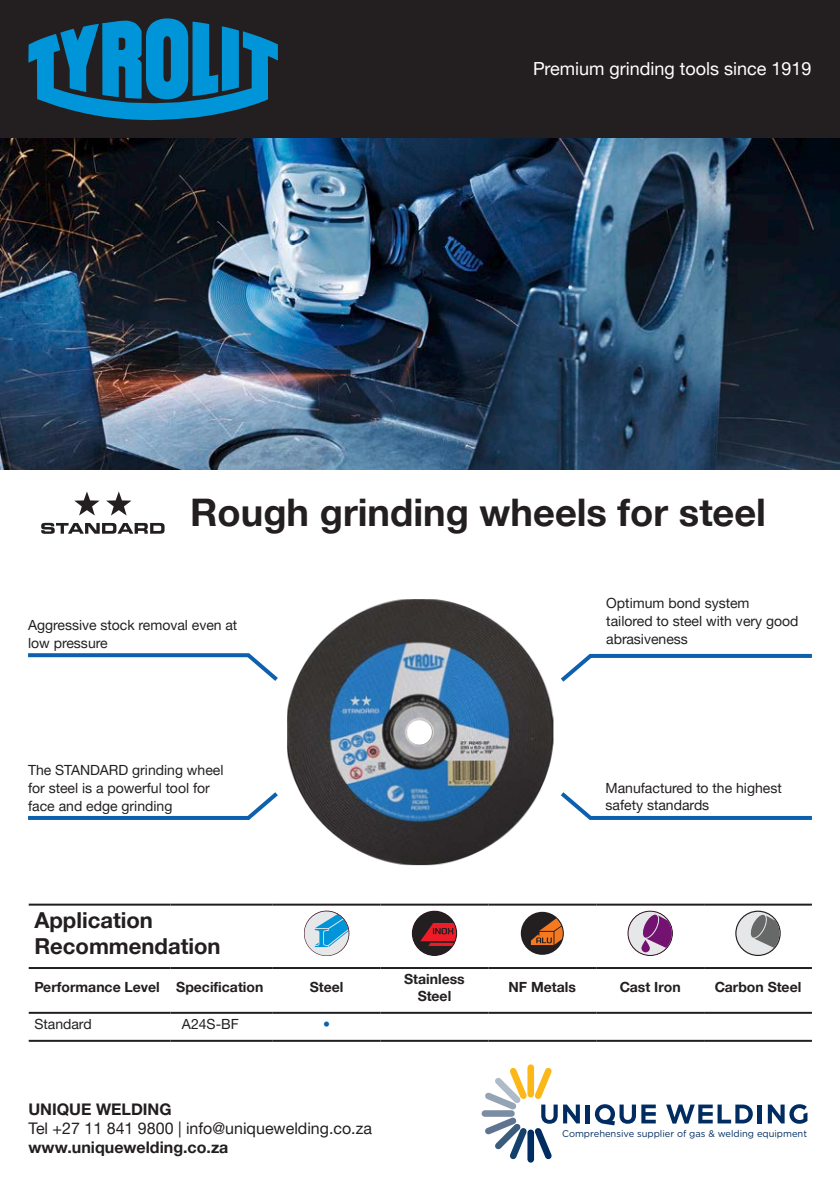
<style>
.page{position:relative;width:840px;height:1191px;background:#fff}
.page>*{position:absolute;margin:0;border:0;box-sizing:border-box;transform-origin:0 0}
.Table_Headline{font:700 38px "Helvetica Neue LTW1 G";color:#231f20}
.t1{font:700 22px/26.4px "Helvetica Neue LTW1 G";color:#231f20}
.t2{font:18px "Helvetica Neue LTW1 G";color:#fff}
.BodyType{font:16px/19.2px "Helvetica Neue LTW1 G";color:#231f20}
.Table_BodyType_Bold{font:14px/18px "Helvetica Neue LTW1 G";color:#231f20}
.Table_BodyType{font:700 14px/16.8px "Helvetica Neue LTW1 G";color:#231f20;text-align:center}
.Table_BodyType-2{font:14px "Helvetica Neue LTW1 G";color:#231f20}
.Table_BodyType-3{font:14px "Helvetica Neue LTW1 G";color:#0d60ae}
.t3{font:9.6px "Gotham Rounded";color:#002c62}
.s1{font-weight:700}
</style>
<div class="page">
<img style="left:0;top:137px;width:839px;height:332px">
<hr style="left:29px;top:903px;width:141px;height:2px;background:#231f20">
<hr style="left:170px;top:903px;width:102px;height:2px;background:#231f20">
<hr style="left:272px;top:903px;width:108px;height:2px;background:#231f20">
<hr style="left:380px;top:903px;width:108px;height:2px;background:#231f20">
<hr style="left:488px;top:903px;width:108px;height:2px;background:#231f20">
<hr style="left:596px;top:903px;width:107px;height:2px;background:#231f20">
<hr style="left:703px;top:903px;width:108px;height:2px;background:#231f20">
<hr style="left:29px;top:967px;width:141px;height:2px;background:#231f20">
<hr style="left:170px;top:967px;width:102px;height:2px;background:#231f20">
<hr style="left:272px;top:967px;width:108px;height:2px;background:#231f20">
<hr style="left:380px;top:967px;width:108px;height:2px;background:#231f20">
<hr style="left:488px;top:967px;width:108px;height:2px;background:#231f20">
<hr style="left:596px;top:967px;width:107px;height:2px;background:#231f20">
<hr style="left:703px;top:967px;width:108px;height:2px;background:#231f20">
<hr style="left:29px;top:1011px;width:141px;height:2px;background:#231f20">
<hr style="left:170px;top:1011px;width:102px;height:2px;background:#231f20">
<hr style="left:272px;top:1011px;width:108px;height:2px;background:#231f20">
<hr style="left:380px;top:1011px;width:108px;height:2px;background:#231f20">
<hr style="left:488px;top:1011px;width:108px;height:2px;background:#231f20">
<hr style="left:596px;top:1011px;width:107px;height:2px;background:#231f20">
<hr style="left:703px;top:1011px;width:108px;height:2px;background:#231f20">
<hr style="left:29px;top:1039px;width:141px;height:2px;background:#231f20">
<hr style="left:170px;top:1039px;width:102px;height:2px;background:#231f20">
<hr style="left:272px;top:1039px;width:108px;height:2px;background:#231f20">
<hr style="left:380px;top:1039px;width:108px;height:2px;background:#231f20">
<hr style="left:488px;top:1039px;width:108px;height:2px;background:#231f20">
<hr style="left:596px;top:1039px;width:107px;height:2px;background:#231f20">
<hr style="left:703px;top:1039px;width:108px;height:2px;background:#231f20">
<svg style="left:304px;top:910px;width:45px;height:46px"></svg>
<div style="left:411px;top:910px;width:46px;height:46px;background:#231f20;border-radius:50%"></div>
<svg style="left:420px;top:923px;width:36px;height:23px"></svg>
<div style="left:520px;top:911px;width:43px;height:43px;background:#231f20;border-radius:50%"></div>
<svg style="left:530px;top:918px;width:32px;height:27px"></svg>
<svg style="left:627px;top:910px;width:45px;height:46px"></svg>
<svg style="left:735px;top:910px;width:45px;height:46px"></svg>
<img style="left:287px;top:599px;width:266px;height:266px">
<svg style="left:28px;top:792px;width:250px;height:28px"></svg>
<svg style="left:28px;top:653px;width:250px;height:28px"></svg>
<svg style="left:560px;top:792px;width:252px;height:28px"></svg>
<svg style="left:560px;top:653px;width:252px;height:29px"></svg>
<svg style="left:74px;top:491px;width:26px;height:24px"></svg>
<svg style="left:106px;top:491px;width:25px;height:24px"></svg>
<svg style="left:41px;top:523px;width:123px;height:11px"></svg>
<div style="left:0;top:0;width:839px;height:137px;background:#231f20"></div>
<svg style="left:28px;top:18px;width:250px;height:102px"></svg>
<div style="left:527px;top:1129px;width:6px;height:33px;background:#002c62;border-radius:3px"></div>
<div style="left:527px;top:1064px;width:6px;height:33px;background:#fcb818;border-radius:3px"></div>
<svg style="left:485px;top:1068px;width:41px;height:41px"></svg>
<div style="left:481px;top:1110px;width:33px;height:6px;background:#7a8da3;border-radius:3px"></div>
<svg style="left:485px;top:1117px;width:41px;height:42px"></svg>
<svg style="left:534px;top:1067px;width:45px;height:92px"></svg>
<hr style="left:585px;top:1104px;width:4px;height:19px;background:#002c62">
<svg style="left:594px;top:1104px;width:41px;height:21px"></svg>
<svg style="left:641px;top:1104px;width:14px;height:19px"></svg>
<svg style="left:666px;top:1104px;width:86px;height:19px"></svg>
<hr style="left:757px;top:1104px;width:4px;height:19px;background:#002c62">
<svg style="left:767px;top:1104px;width:40px;height:19px"></svg>
<p class="t2" style="left:533px;top:58px;width:280px">Premium grinding tools since 1919</p>
<p class="Table_Headline" style="left:190px;top:489px;width:577px">Rough grinding wheels for steel</p>
<p class="Table_BodyType_Bold" style="left:28px;top:616px;width:211px">Aggressive stock removal even at low pressure</p>
<p class="Table_BodyType_Bold" style="left:28px;top:760px;width:197px">The STANDARD grinding wheel for steel is a powerful tool for face and edge grinding</p>
<p class="Table_BodyType_Bold" style="left:606px;top:594px;width:194px">Optimum bond system tailored to steel with very good abrasiveness</p>
<p class="Table_BodyType_Bold" style="left:605px;top:780px;width:178px;line-height:16.8px">Manufactured to the highest safety standards</p>
<p class="t1" style="left:34px;top:906px;width:188px">Application<br>Recommendation</p>
<p class="Table_BodyType" style="left:34px;top:979px;width:127px">Performance Level</p>
<p class="Table_BodyType" style="left:176px;top:979px;width:89px">Specification</p>
<p class="Table_BodyType" style="left:310px;top:979px;width:35px">Steel</p>
<p class="Table_BodyType" style="left:404px;top:970px;width:62px">Stainless<br>Steel</p>
<p class="Table_BodyType" style="left:508px;top:979px;width:69px">NF Metals</p>
<p class="Table_BodyType" style="left:619px;top:979px;width:62px">Cast Iron</p>
<p class="Table_BodyType" style="left:714px;top:979px;width:88px">Carbon Steel</p>
<p class="Table_BodyType-2" style="left:34px;top:1015px;width:59px">Standard</p>
<p class="Table_BodyType-2" style="left:182px;top:1015px;width:58px">A24S-BF</p>
<p class="Table_BodyType-3" style="left:323px;top:1015px;width:8px">•</p>
<p class="BodyType" style="left:28px;top:1099px;width:345px"><span class="s1">UNIQUE WELDING<br></span>Tel +27 11 841 9800 | info@uniquewelding.co.za <span class="s1">www.uniquewelding.co.za</span></p>
<p class="t3" style="left:562px;top:1127px;width:246px">Comprehensive supplier of gas &amp; welding equipment</p>
</div>
